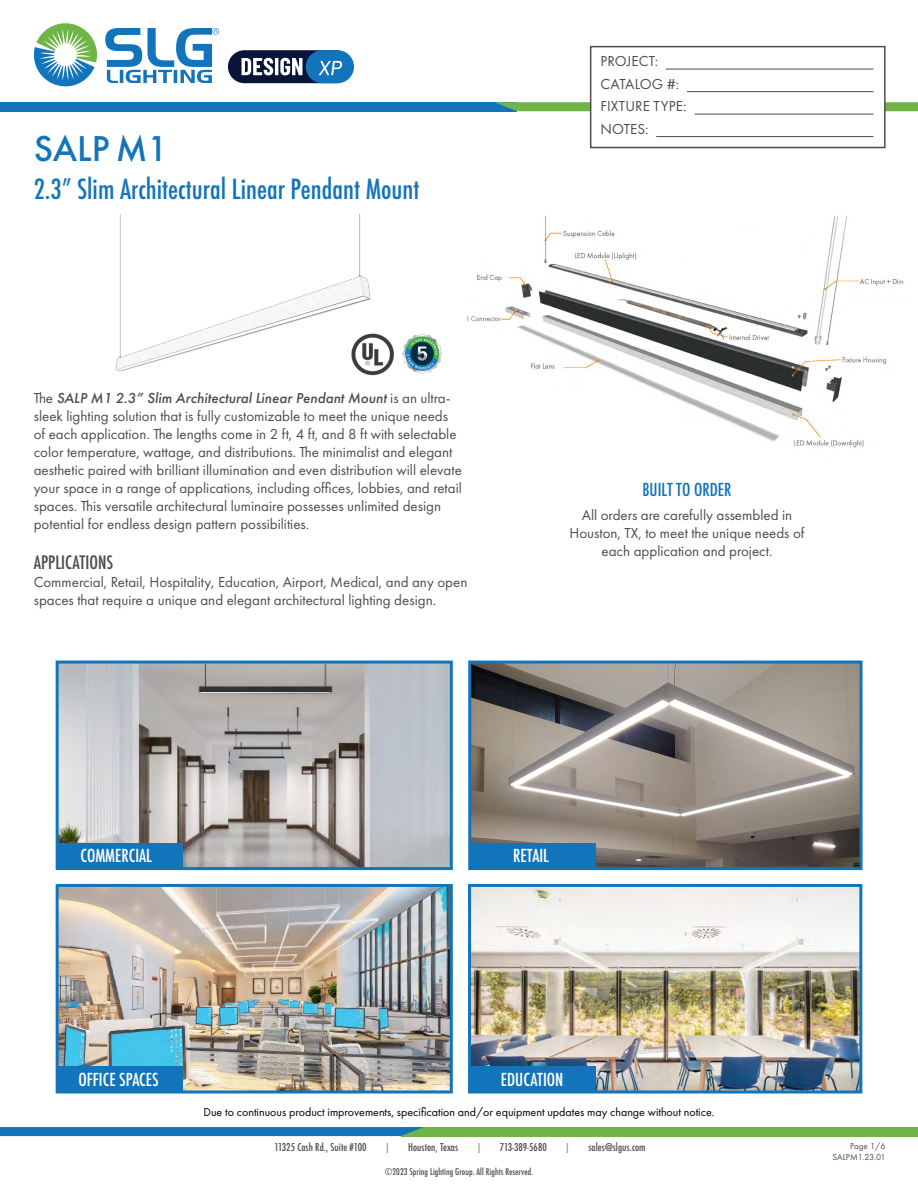
<style>
.page{position:relative;width:918px;height:1188px;background:#fff}
.page>*{position:absolute;margin:0;border:0;box-sizing:border-box;transform-origin:0 0}
.Product_Name_Heading{font:500 33px "Futura";color:#1275bc}
.Product_Name_Heading-2{font:500 condensed 27px "Futura";color:#1275bc}
.Body_Text{font:500 condensed 18px "Futura";color:#4d4d4f}
.Product_Name_Heading-3{font:500 condensed 17.4px "Futura";color:#fff}
.Product_Name_Heading-4{font:500 condensed 17.4px "Futura";color:#1275bc}
.Body_Text-2{font:15px/18px "Futura PT";color:#4d4d4f}
.t1{font:12px "Futura PT";color:#000}
.t2{font:500 condensed 10.5px "Futura";letter-spacing:.005em;color:#4d4d4f}
.t3{font:500 condensed 10.5px "Futura";color:#6fb448}
.t4{font:500 condensed 9px "Futura";letter-spacing:.005em;color:#4d4d4f}
.t5{font:9px "Futura PT";color:#4d4d4f}
.s1{font-weight:500;font-style:italic}
</style>
<div class="page">
<div style="left:0;top:102px;width:517px;height:9px;background:#1275bc"></div>
<svg style="left:494px;top:102px;width:424px;height:9px"></svg>
<div style="left:401px;top:1127px;width:517px;height:9px;background:#6fb448"></div>
<svg style="left:0;top:1127px;width:423px;height:9px;background:#1577b9"></svg>
<svg style="left:105px;top:27px;width:114px;height:56px"></svg>
<svg style="left:34px;top:23px;width:63px;height:63px"></svg>
<div style="left:228px;top:50px;width:124px;height:33px;background:#091439;border-radius:16px"></div>
<div style="left:306px;top:50px;width:48px;height:33px;background:#1275bc;border-radius:16px"></div>
<svg style="left:242px;top:58px;width:60px;height:17px"></svg>
<svg style="left:319px;top:61px;width:23px;height:14px"></svg>
<div style="left:590px;top:46px;width:296px;height:102px;background:#fff;border:2px solid #4d4d4f"></div>
<hr style="left:666px;top:69px;width:207px;height:1px;background:#4d4d4f">
<hr style="left:687px;top:91px;width:186px;height:1px;background:#4d4d4f">
<hr style="left:695px;top:114px;width:178px;height:1px;background:#4d4d4f">
<hr style="left:656px;top:136px;width:217px;height:1px;background:#4d4d4f">
<img style="left:467px;top:215px;width:437px;height:233px">
<img style="left:115px;top:214px;width:260px;height:162px">
<img style="left:60px;top:665px;width:389px;height:201px">
<div style="left:56px;top:661px;width:397px;height:209px;border:3px solid #1275bc"></div>
<img style="left:472px;top:665px;width:387px;height:201px">
<div style="left:468px;top:661px;width:395px;height:209px;border:3px solid #1275bc"></div>
<img style="left:60px;top:888px;width:389px;height:202px">
<div style="left:56px;top:884px;width:397px;height:210px;border:3px solid #1275bc"></div>
<img style="left:472px;top:888px;width:386px;height:202px">
<div style="left:468px;top:884px;width:394px;height:210px;border:3px solid #1275bc"></div>
<div style="left:56px;top:843px;width:127px;height:26px;background:#1275bc"></div>
<div style="left:56px;top:1066px;width:127px;height:27px;background:#1275bc"></div>
<div style="left:469px;top:843px;width:126px;height:26px;background:#1275bc"></div>
<div style="left:469px;top:1066px;width:126px;height:27px;background:#1275bc"></div>
<img style="left:351px;top:333px;width:43px;height:42px">
<img style="left:402px;top:333px;width:40px;height:41px">
<div style="left:688px;top:232px;width:116px;height:46px;background:#fff"></div>
<p class="Product_Name_Heading" style="left:34px;top:127px;width:136px">SALP M1</p>
<p class="Product_Name_Heading-2" style="left:34px;top:172px;width:387px">2.3” Slim Architectural Linear Pendant Mount</p>
<p class="Body_Text-2" style="left:34px;top:389px;width:430px">The <span class="s1">SALP M1 2.3” Slim Architectural Linear Pendant Mount</span> is an ultra&shy;sleek lighting solution that is fully customizable to meet the unique needs of each application. The lengths come in 2 ft, 4 ft, and 8 ft with selectable color temperature, wattage, and distributions. The minimalist and elegant aesthetic paired with brilliant illumination and even distribution will elevate your space in a range of applications, including offices, lobbies, and retail spaces. This versatile architectural luminaire possesses unlimited design potential for endless design pattern possibilities.</p>
<p class="Body_Text" style="left:34px;top:551px;width:81px">APPLICATIONS</p>
<p class="Body_Text-2" style="left:34px;top:573px;width:435px">Commercial, Retail, Hospitality, Education, Airport, Medical, and any open spaces that require a unique and elegant architectural lighting design.</p>
<p class="Body_Text-2" style="left:601px;top:52px;width:59px">PROJECT:</p>
<p class="Body_Text-2" style="left:601px;top:75px;width:80px">CATALOG #:</p>
<p class="Body_Text-2" style="left:601px;top:97px;width:87px">FIXTURE TYPE:</p>
<p class="Body_Text-2" style="left:601px;top:120px;width:49px">NOTES:</p>
<p class="Product_Name_Heading-4" style="left:642px;top:478px;width:91px">BUILT TO ORDER</p>
<p class="Body_Text-2" style="left:569px;top:505px;width:237px;text-align:center">All orders are carefully assembled in<br>Houston, TX, to meet the unique needs of each application and project.</p>
<p class="Product_Name_Heading-3" style="left:81px;top:844px;width:73px">COMMERCIAL</p>
<p class="Product_Name_Heading-3" style="left:513px;top:844px;width:37px">RETAIL</p>
<p class="Product_Name_Heading-3" style="left:78px;top:1068px;width:82px">OFFICE SPACES</p>
<p class="Product_Name_Heading-3" style="left:501px;top:1068px;width:64px">EDUCATION</p>
<p class="t1" style="left:203px;top:1105px;width:513px">Due to continuous product improvements, specification and/or equipment updates may change without notice.</p>
<p class="t2" style="left:275px;top:1141px;width:93px">11325 Cash Rd., Suite #100</p>
<p class="t3" style="left:384px;top:1141px;width:7px">|</p>
<p class="t2" style="left:408px;top:1141px;width:51px">Houston, Texas</p>
<p class="t3" style="left:476px;top:1141px;width:7px">|</p>
<p class="t2" style="left:500px;top:1141px;width:48px">713-389-5680</p>
<p class="t3" style="left:565px;top:1141px;width:7px">|</p>
<p class="t2" style="left:588px;top:1141px;width:59px">sales@slgus.com</p>
<p class="t4" style="left:385px;top:1166px;width:150px">©2023 Spring Lighting Group. All Rights Reserved.</p>
<p class="t5" style="left:850px;top:1141px;width:37px">Page 1/6</p>
<p class="t5" style="left:832px;top:1152px;width:55px">SALPM1.23.01</p>
</div>
